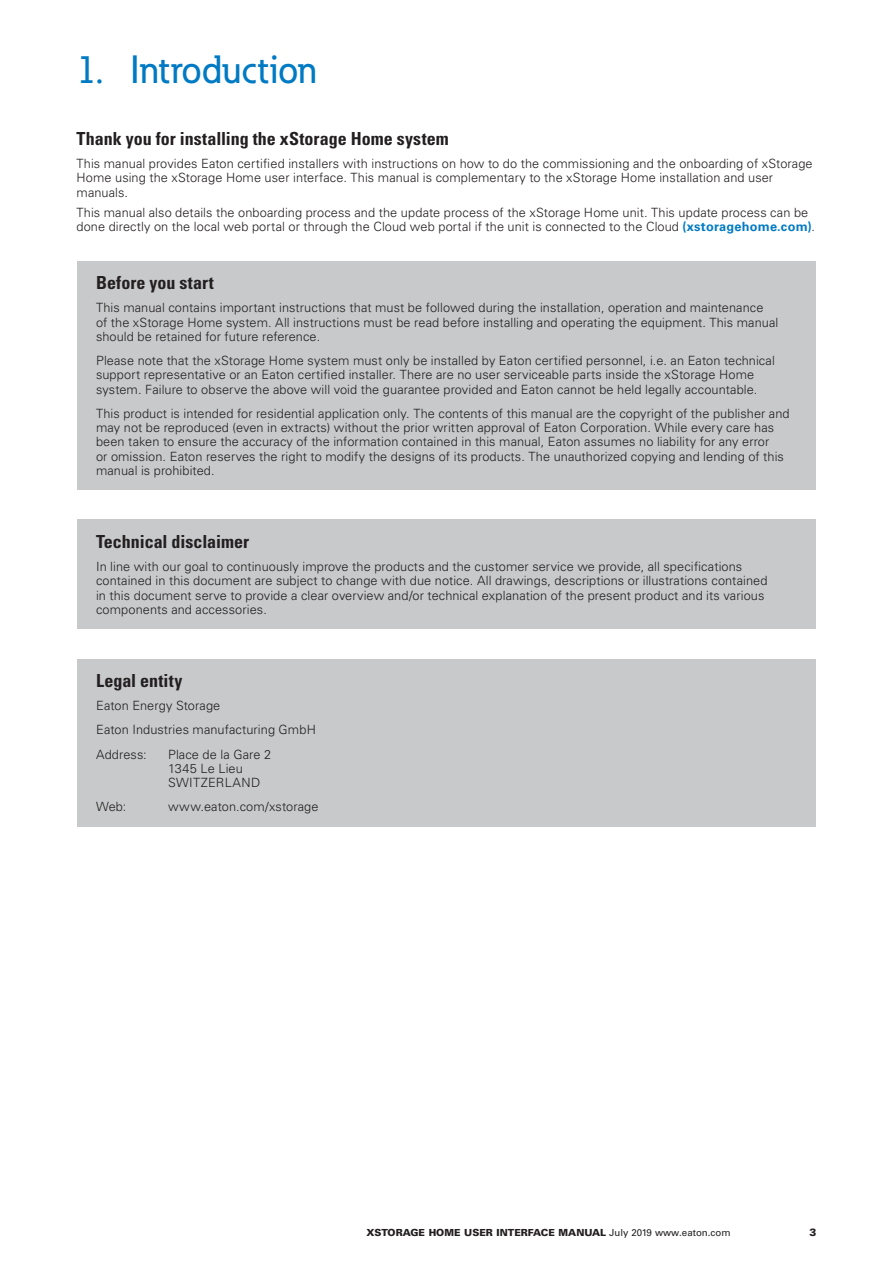
<style>
.page{position:relative;width:893px;height:1263px;background:#fff}
.page>*{position:absolute;margin:0;border:0;box-sizing:border-box;transform-origin:0 0}
.t1{font:500 39px "Eaton";color:#007ac3}
.t2{font:700 condensed 18px "Univers LT Std";color:#231f20}
.t3{font:300 12.75px/14.2px "Univers LT Std";letter-spacing:.005em;color:#231f20}
.t4{font:900 10.5px "Univers LT Std";color:#231f20}
.t5{font:900 9.75px "Univers LT Std";color:#231f20}
.s1{font-weight:700;color:#007ac3}
.s2{font-weight:400}
</style>
<div class="page">
<div style="left:77px;top:261px;width:739px;height:229px;background:#c7c9cb"></div>
<div style="left:77px;top:520px;width:739px;height:109px;background:#c7c9cb"></div>
<div style="left:77px;top:659px;width:739px;height:167px;background:#c7c9cb"></div>
<h1 class="t1" style="left:77px;top:46px;width:242px">1. Introduction</h1>
<h2 class="t2" style="left:77px;top:127px;width:374px">Thank you for installing the xStorage Home system</h2>
<p class="t3" style="left:77px;top:156px;width:738px">This manual provides Eaton certified installers with instructions on how to do the commissioning and the onboarding of xStorage<br>Home using the xStorage Home user interface. This manual is complementary to the xStorage Home installation and user manuals.</p>
<p class="t3" style="left:77px;top:205px;width:740px">This manual also details the onboarding process and the update process of the xStorage Home unit. This update process can be done directly on the local web portal or through the Cloud web portal if the unit is connected to the Cloud <span class="s1">(xstoragehome.com)</span>.</p>
<h2 class="t2" style="left:96px;top:272px;width:119px">Before you start</h2>
<p class="t3" style="left:96px;top:301px;width:684px">This manual contains important instructions that must be followed during the installation, operation and maintenance<br>of the xStorage Home system. All instructions must be read before installing and operating the equipment. This manual should be retained for future reference.</p>
<p class="t3" style="left:96px;top:353px;width:680px">Please note that the xStorage Home system must only be installed by Eaton certified personnel, i.e. an Eaton technical support representative or an Eaton certified installer. There are no user serviceable parts inside the xStorage Home system. Failure to observe the above will void the guarantee provided and Eaton cannot be held legally accountable.</p>
<p class="t3" style="left:96px;top:406px;width:695px">This product is intended for residential application only. The contents of this manual are the copyright of the publisher and may not be reproduced (even in extracts) without the prior written approval of Eaton Corporation. While every care has been taken to ensure the accuracy of the information contained in this manual, Eaton assumes no liability for any error<br>or omission. Eaton reserves the right to modify the designs of its products. The unauthorized copying and lending of this manual is prohibited.</p>
<h2 class="t2" style="left:96px;top:530px;width:155px">Technical disclaimer</h2>
<p class="t3" style="left:96px;top:560px;width:673px">In line with our goal to continuously improve the products and the customer service we provide, all specifications contained in this document are subject to change with due notice. All drawings, descriptions or illustrations contained in this document serve to provide a clear overview and/or technical explanation of the present product and its various components and accessories.</p>
<h2 class="t2" style="left:96px;top:670px;width:88px">Legal entity</h2>
<p class="t3" style="left:96px;top:694px;width:221px;line-height:24.2px">Eaton Energy Storage<br>Eaton Industries manufacturing GmbH<br>Address:</p>
<p class="t3" style="left:168px;top:747px;width:105px">Place de la Gare 2<br>1345 Le Lieu<br>SWITZERLAND</p>
<p class="t3" style="left:96px;top:799px;width:32px">Web:</p>
<p class="t3" style="left:168px;top:799px;width:152px">www.eaton.com/xstorage</p>
<p class="t5" style="left:366px;top:1226px;width:366px">XSTORAGE HOME USER INTERFACE MANUAL <span class="s2">July 2019 www.eaton.com</span></p>
<p class="t4" style="left:810px;top:1225px;width:8px">3</p>
</div>
